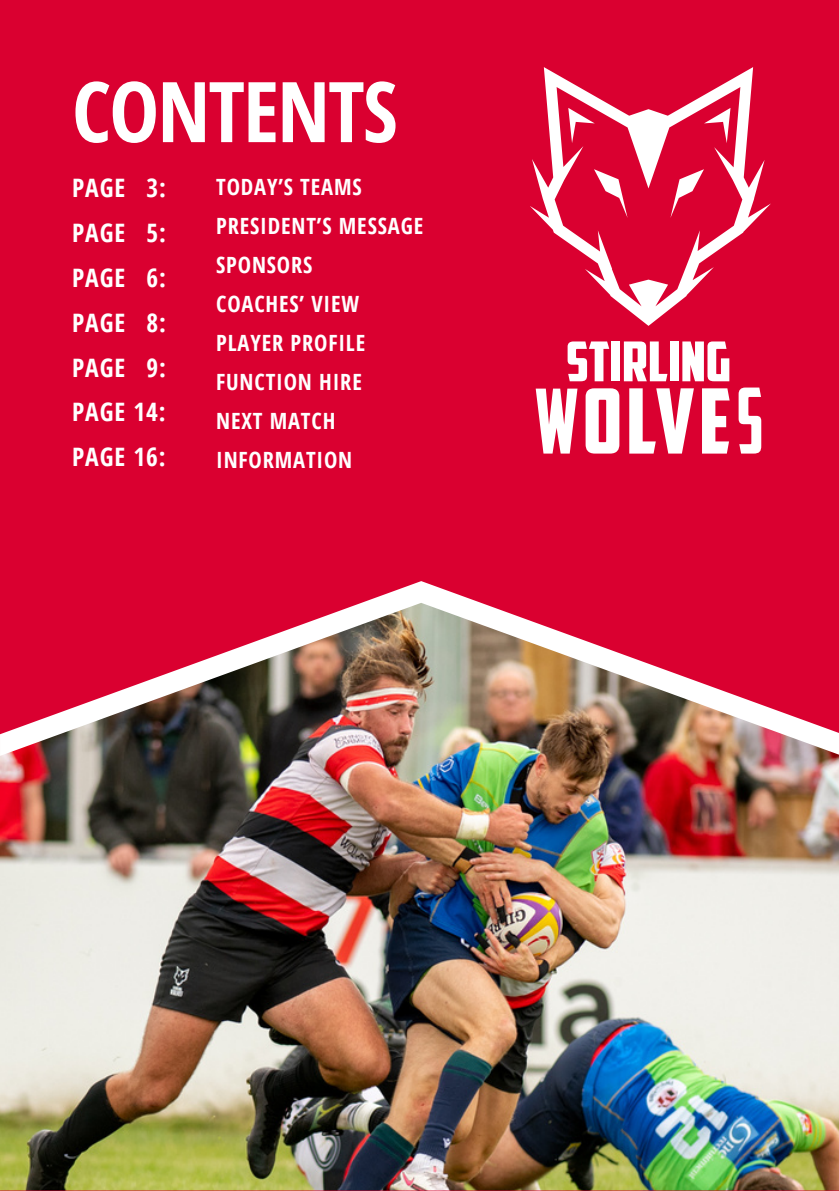
<style>
.page{position:relative;width:839px;height:1191px;background:#fff}
.page>*{position:absolute;margin:0;border:0;box-sizing:border-box;transform-origin:0 0}
.t1{font:700 83.8px "Open Sans Condensed";letter-spacing:-.02em;color:#fff}
.t2{font:700 25.4px/44.8px "Open Sans Condensed";letter-spacing:.04em;color:#fff;text-align:justify}
.t3{font:700 22.4px/39px "Open Sans Condensed";letter-spacing:.04em;color:#fff}
</style>
<div class="page">
<div style="left:0;top:0;width:838px;height:1191px;background:#da0030"></div>
<img style="left:0;top:603px;width:838px;height:588px">
<svg style="left:530px;top:67px;width:241px;height:259px"></svg>
<svg style="left:568px;top:108px;width:26px;height:35px"></svg>
<svg style="left:704px;top:108px;width:26px;height:35px"></svg>
<svg style="left:594px;top:169px;width:33px;height:49px"></svg>
<svg style="left:670px;top:169px;width:34px;height:49px"></svg>
<svg style="left:535px;top:389px;width:42px;height:65px"></svg>
<svg style="left:585px;top:388px;width:34px;height:66px"></svg>
<svg style="left:629px;top:388px;width:65px;height:66px"></svg>
<svg style="left:702px;top:388px;width:27px;height:66px"></svg>
<svg style="left:738px;top:388px;width:23px;height:66px"></svg>
<svg style="left:567px;top:341px;width:42px;height:40px"></svg>
<div style="left:611px;top:341px;width:9px;height:40px;background:#fff"></div>
<svg style="left:624px;top:341px;width:43px;height:40px"></svg>
<div style="left:670px;top:341px;width:8px;height:40px;background:#fff"></div>
<svg style="left:682px;top:341px;width:47px;height:40px"></svg>
<h1 class="t1" style="left:72px;top:53px;width:327px">CONTENTS</h1>
<p class="t2" style="left:72px;top:165px;width:96px">PAGE 3:<br>PAGE 5:<br>PAGE 6:<br>PAGE 8:<br>PAGE 9:<br>PAGE 14:<br>PAGE 16:</p>
<p class="t3" style="left:216px;top:167px;width:208px">TODAY’S TEAMS<br>PRESIDENT’S MESSAGE<br>SPONSORS<br>COACHES’ VIEW<br>PLAYER PROFILE<br>FUNCTION HIRE<br>NEXT MATCH<br>INFORMATION</p>
</div>
